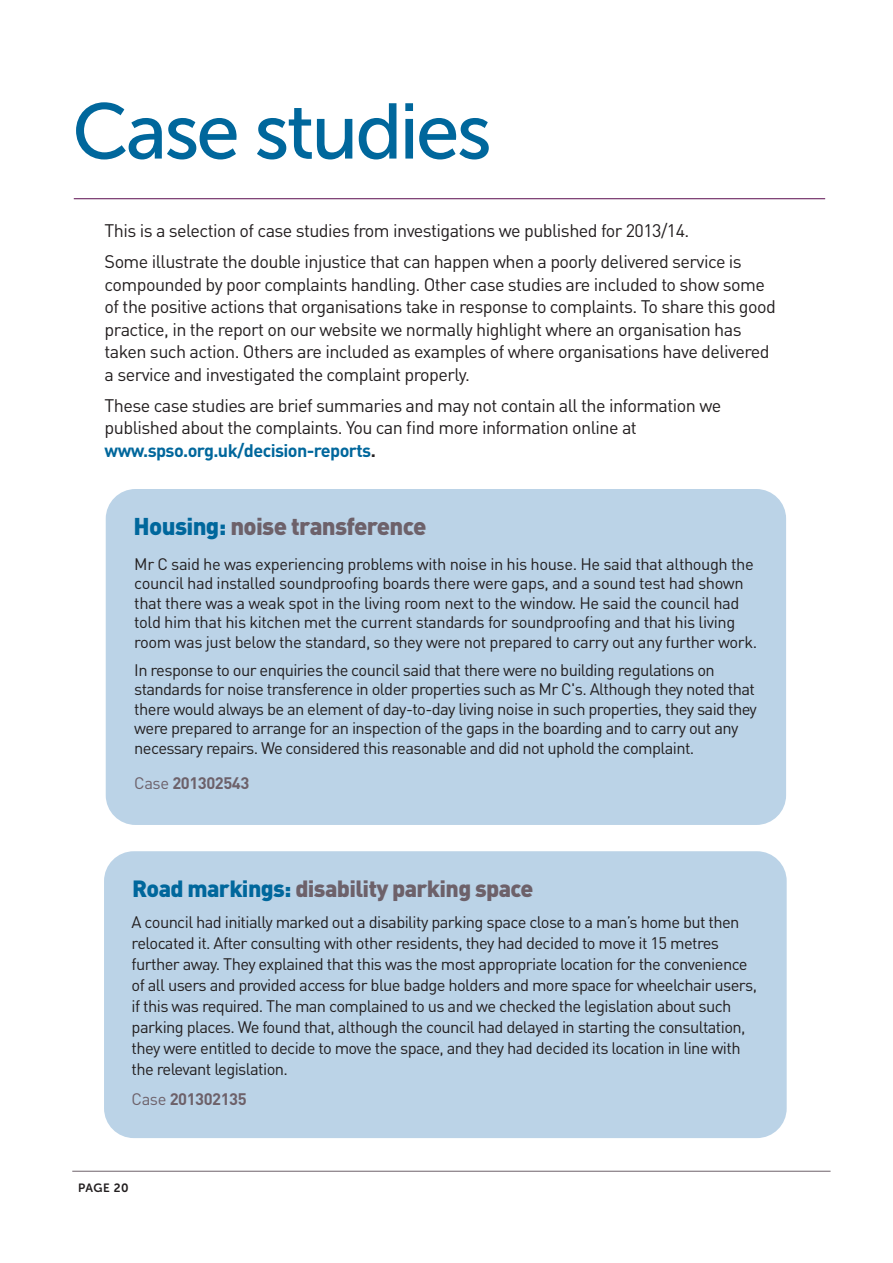
<style>
.page{position:relative;width:893px;height:1263px;background:#fff}
.page>*{position:absolute;margin:0;border:0;box-sizing:border-box;transform-origin:0 0}
.t1{font:78.3px "Museo Sans 500";letter-spacing:-.04em;color:#00679c}
.t2{font:900 24px "DIN";letter-spacing:-.03em;color:#6d616a}
.t3{font:900 23.25px "DIN";letter-spacing:-.03em;color:#6d616a}
.t4{font:18px/22.5px "DIN";letter-spacing:-.03em;color:#231f20}
.t5{font:16.5px/19.5px "DIN";letter-spacing:-.035em;color:#231f20}
.t6{font:700 16.5px "DIN";letter-spacing:-.025em;color:#6d616a}
.t7{font:12px "Museo Sans Rounded 700";letter-spacing:.04em;color:#231f20}
.s1{font-weight:700;color:#00679c}
.s2{font-weight:700}
.s3{color:#00679c}
.s4{font-weight:400}
</style>
<div class="page">
<hr style="left:72px;top:1171px;width:758px;height:1px;background:#6d616a">
<hr style="left:74px;top:198px;width:751px;height:1px;background:#5b0d4f">
<div style="left:106px;top:489px;width:680px;height:336px;background:#bbd3e7;border-radius:30px"></div>
<div style="left:104px;top:851px;width:683px;height:287px;background:#bbd3e7;border-radius:30px"></div>
<h1 class="t1" style="left:72px;top:86px;width:421px">Case studies</h1>
<p class="t4" style="left:105px;top:214px;width:639px;line-height:31px">This is a selection of case studies from investigations we published for 2013/14.<br>Some illustrate the double injustice that can happen when a poorly delivered service is</p>
<p class="t4" style="left:105px;top:272px;width:673px">compounded by poor complaints handling. Other case studies are included to show some of the positive actions that organisations take in response to complaints. To share this good practice, in the report on our website we normally highlight where an organisation has taken such action. Others are included as examples of where organisations have delivered a service and investigated the complaint properly.</p>
<p class="t4" style="left:105px;top:393px;width:618px">These case studies are brief summaries and may not contain all the information we published about the complaints. You can find more information online at <span class="s1">www.spso.org.uk/decision-reports</span><span class="s2">.</span></p>
<h2 class="t2" style="left:134px;top:512px;width:294px"><span class="s3">Housing:</span> noise transference</h2>
<p class="t5" style="left:134px;top:553px;width:624px">Mr C said he was experiencing problems with noise in his house. He said that although the council had installed soundproofing boards there were gaps, and a sound test had shown that there was a weak spot in the living room next to the window. He said the council had told him that his kitchen met the current standards for soundproofing and that his living room was just below the standard, so they were not prepared to carry out any further work.</p>
<p class="t5" style="left:134px;top:659px;width:624px">In response to our enquiries the council said that there were no building regulations on standards for noise transference in older properties such as Mr C's. Although they noted that there would always be an element of day-to-day living noise in such properties, they said they were prepared to arrange for an inspection of the gaps in the boarding and to carry out any necessary repairs. We considered this reasonable and did not uphold the complaint.</p>
<p class="t6" style="left:134px;top:773px;width:117px"><span class="s4">Case</span> 201302543</p>
<h3 class="t3" style="left:132px;top:875px;width:403px"><span class="s3">Road markings:</span> disability parking space</h3>
<p class="t5" style="left:132px;top:911px;width:627px;line-height:21px">A council had initially marked out a disability parking space close to a man’s home but then relocated it. After consulting with other residents, they had decided to move it 15 metres further away. They explained that this was the most appropriate location for the convenience of all users and provided access for blue badge holders and more space for wheelchair users, if this was required. The man complained to us and we checked the legislation about such parking places. We found that, although the council had delayed in starting the consultation, they were entitled to decide to move the space, and they had decided its location in line with the relevant legislation.</p>
<p class="t6" style="left:132px;top:1089px;width:117px"><span class="s4">Case</span> 201302135</p>
<p class="t7" style="left:78px;top:1184px;width:52px">PAGE 20</p>
</div>
